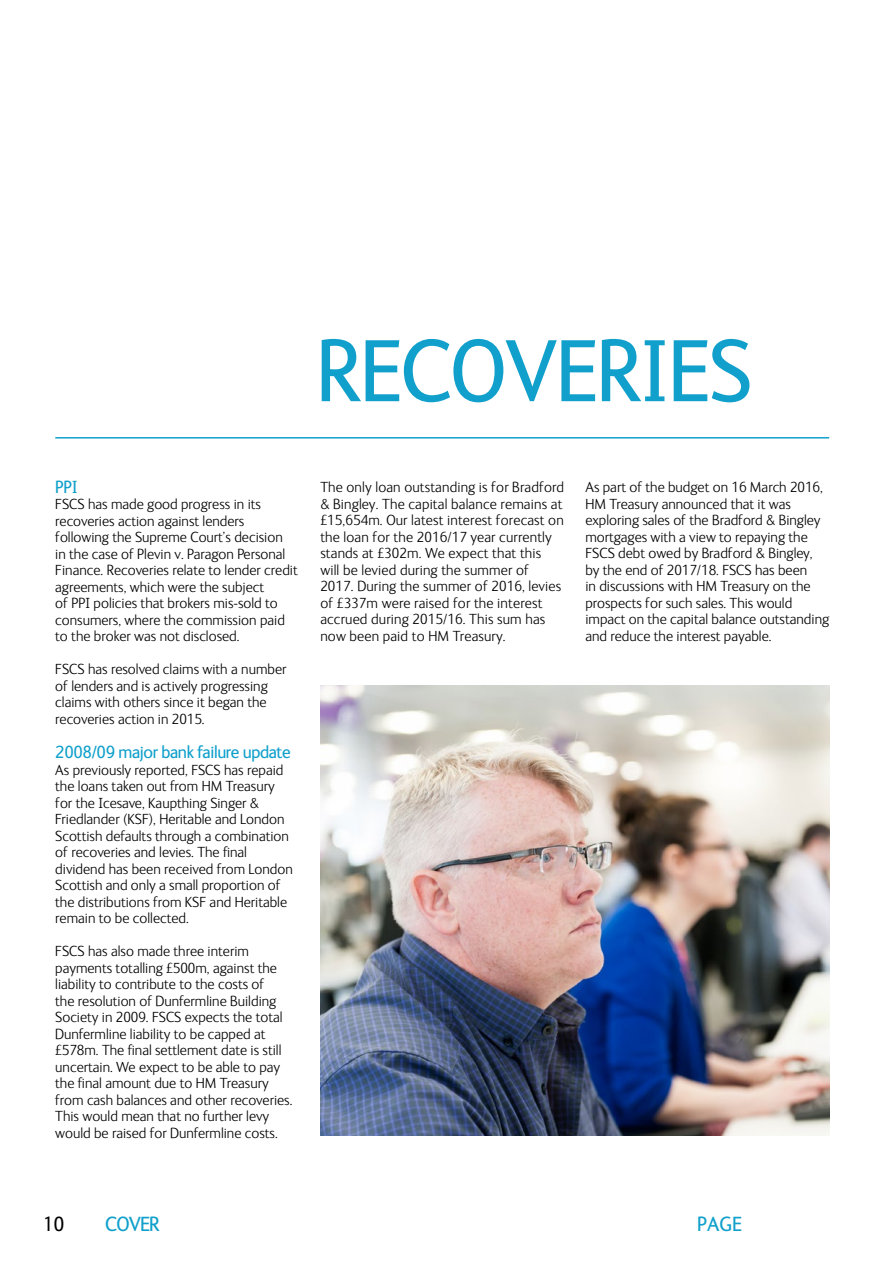
<style>
.page{position:relative;width:893px;height:1263px;background:#fff}
.page>*{position:absolute;margin:0;border:0;box-sizing:border-box;transform-origin:0 0}
.t1{font:90px "FS Ingrid";letter-spacing:-.02em;color:#10a0cb}
.t2{font:21px "FS Ingrid";letter-spacing:-.04em;color:#10a0cb}
.t3{font:21px "FS Ingrid";color:#000}
.t4{font:18px "FS Ingrid";letter-spacing:-.02em;color:#10a0cb}
.t5{font:300 15px/16.5px "FS Ingrid";color:#000}
</style>
<div class="page">
<hr style="left:55px;top:437px;width:774px;height:1px;background:#10a0cb">
<img style="left:320px;top:685px;width:509px;height:450px">
<h1 class="t1" style="left:316px;top:312px;width:438px">RECOVERIES</h1>
<p class="t4" style="left:55px;top:475px;width:24px">PPI</p>
<p class="t5" style="left:55px;top:495px;width:244px">FSCS has made good progress in its recoveries action against lenders following the Supreme Court’s decision<br>in the case of Plevin v. Paragon Personal Finance. Recoveries relate to lender credit agreements, which were the subject<br>of PPI policies that brokers mis-sold to consumers, where the commission paid to the broker was not disclosed.</p>
<p class="t5" style="left:55px;top:660px;width:233px">FSCS has resolved claims with a number of lenders and is actively progressing claims with others since it began the recoveries action in 2015.</p>
<p class="t4" style="left:55px;top:740px;width:237px">2008/09 major bank failure update</p>
<p class="t5" style="left:55px;top:761px;width:239px">As previously reported, FSCS has repaid the loans taken out from HM Treasury for the Icesave, Kaupthing Singer &amp; Friedlander (KSF), Heritable and London Scottish defaults through a combination of recoveries and levies. The final dividend has been received from London Scottish and only a small proportion of the distributions from KSF and Heritable remain to be collected.</p>
<p class="t5" style="left:55px;top:942px;width:239px">FSCS has also made three interim payments totalling £500m, against the liability to contribute to the costs of<br>the resolution of Dunfermline Building Society in 2009. FSCS expects the total Dunfermline liability to be capped at £578m. The final settlement date is still uncertain. We expect to be able to pay the final amount due to HM Treasury from cash balances and other recoveries.<br>This would mean that no further levy would be raised for Dunfermline costs.</p>
<p class="t5" style="left:320px;top:478px;width:245px">The only loan outstanding is for Bradford &amp; Bingley. The capital balance remains at £15,654m. Our latest interest forecast on the loan for the 2016/17 year currently stands at £302m. We expect that this<br>will be levied during the summer of 2017. During the summer of 2016, levies of £337m were raised for the interest accrued during 2015/16. This sum has now been paid to HM Treasury.</p>
<p class="t5" style="left:585px;top:478px;width:245px">As part of the budget on 16 March 2016, HM Treasury announced that it was exploring sales of the Bradford &amp; Bingley mortgages with a view to repaying the FSCS debt owed by Bradford &amp; Bingley, by the end of 2017/18. FSCS has been<br>in discussions with HM Treasury on the prospects for such sales. This would impact on the capital balance outstanding and reduce the interest payable.</p>
<h2 class="t3" style="left:43px;top:1210px;width:24px">10</h2>
<h2 class="t2" style="left:105px;top:1210px;width:56px">COVER</h2>
<h2 class="t2" style="left:697px;top:1209px;width:47px">PAGE</h2>
</div>
